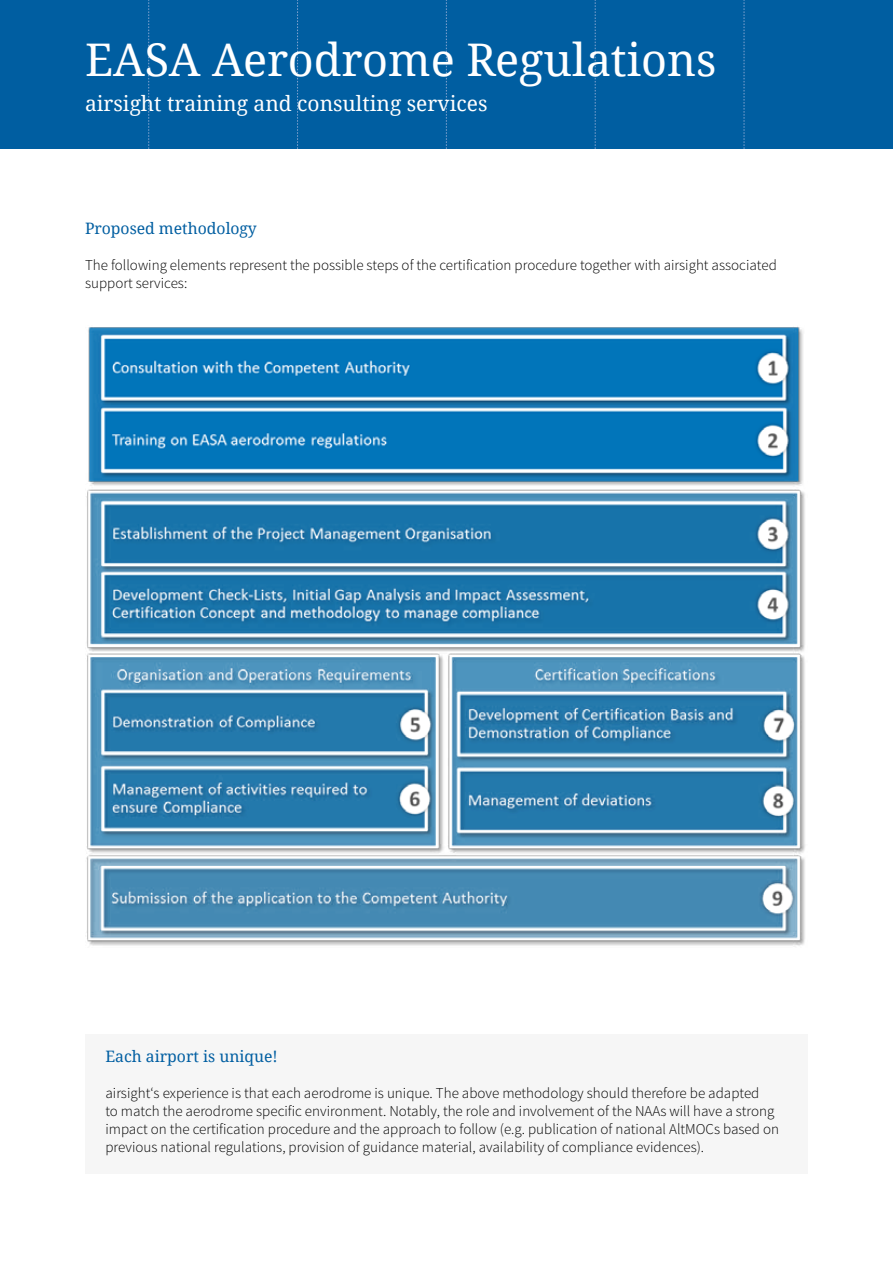
<style>
.page{position:relative;width:893px;height:1263px;background:#fff}
.page>*{position:absolute;margin:0;border:0;box-sizing:border-box;transform-origin:0 0}
.t1{font:45px "Droid Serif";color:#fff}
.t2{font:21px "Droid Serif";color:#fff}
.t3{font:15.75px "Droid Serif";color:#005ea1}
.t4{font:300 15px/18px "Source Sans Pro";color:#000}
</style>
<div class="page">
<div style="left:0;top:0;width:893px;height:149px;background:#005ea1"></div>
<svg style="left:148px;top:0;width:1px;height:149px"></svg>
<svg style="left:297px;top:0;width:1px;height:149px"></svg>
<svg style="left:446px;top:0;width:1px;height:149px"></svg>
<svg style="left:595px;top:0;width:1px;height:149px"></svg>
<svg style="left:744px;top:0;width:1px;height:149px"></svg>
<img style="left:86px;top:327px;width:719px;height:619px">
<div style="left:85px;top:1035px;width:723px;height:139px;background:#f6f6f6"></div>
<h1 class="t1" style="left:85px;top:32px;width:633px">EASA Aerodrome Regulations</h1>
<h2 class="t2" style="left:85px;top:90px;width:404px">airsight training and consulting services</h2>
<p class="t3" style="left:85px;top:219px;width:173px">Proposed methodology</p>
<p class="t4" style="left:85px;top:256px;width:693px">The following elements represent the possible steps of the certification procedure together with airsight associated support services:</p>
<p class="t3" style="left:105px;top:1047px;width:174px">Each airport is unique!</p>
<p class="t4" style="left:105px;top:1084px;width:675px">airsight‘s experience is that each aerodrome is unique. The above methodology should therefore be adapted<br>to match the aerodrome specific environment. Notably, the role and involvement of the NAAs will have a strong impact on the certification procedure and the approach to follow (e.g. publication of national AltMOCs based on previous national regulations, provision of guidance material, availability of compliance evidences).</p>
</div>
